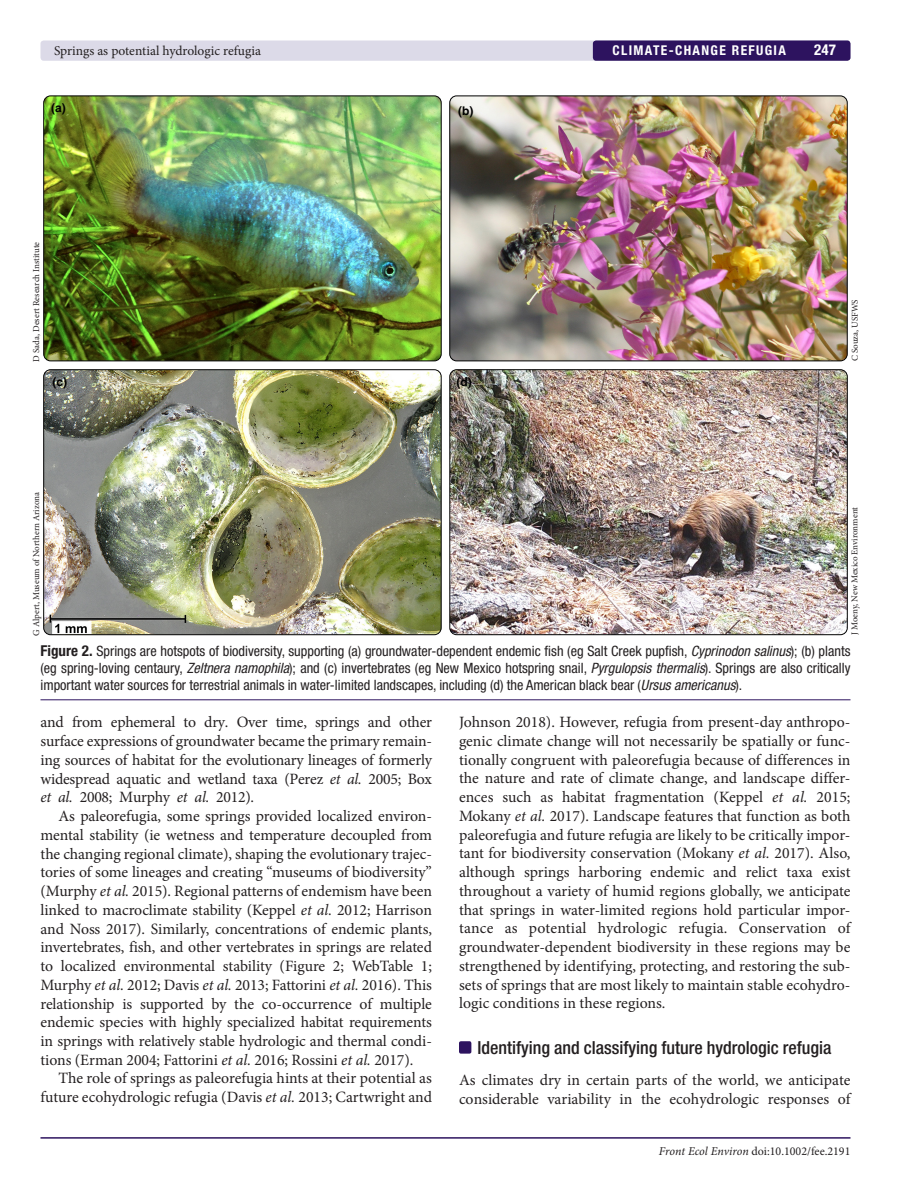
<style>
.page{position:relative;width:918px;height:1188px;background:#fff}
.page>*{position:absolute;margin:0;border:0;box-sizing:border-box;transform-origin:0 0}
.t1{font:500 condensed 18px "Helvetica Neue LT Std";color:#231f20}
.t2{font:15.75px/18.8px "Minion Pro";color:#231f20;text-align:justify}
.t3{font:700 condensed 15px "Helvetica Neue LT Std";color:#fff}
.t4{font:condensed 14.25px/17.2px "Helvetica Neue LT Std";color:#231f20;text-align:justify}
.t5{font:13.5px "Minion Pro";color:#231f20}
.t6{font:700 condensed 13.5px "Helvetica Neue LT Std";letter-spacing:.1em;color:#fff}
.t7{font:12px "Minion Pro";color:#231f20}
.t8{font:700 12px "Helvetica";color:#000}
.t9{font:9px "Minion Pro";color:#231f20}
.s1{font-weight:700;font-size:15px}
.s2{font-style:italic}
</style>
<div class="page">
<hr style="left:40px;top:1137px;width:810px;height:2px;background:#2d135f">
<div style="left:40px;top:40px;width:811px;height:21px;background:#dcdae8;border-radius:3px"></div>
<div style="left:593px;top:40px;width:257px;height:21px;background:#2d135f;border-radius:3px"></div>
<div style="left:459px;top:1041px;width:12px;height:13px;background:#2d135f;border-radius:2px"></div>
<hr style="left:40px;top:699px;width:810px;height:1px;background:#2d135f">
<img style="left:44px;top:96px;width:397px;height:265px">
<div style="left:43px;top:96px;width:399px;height:265px;border:1px solid #000;border-radius:7px"></div>
<img style="left:450px;top:96px;width:397px;height:265px">
<div style="left:449px;top:96px;width:399px;height:265px;border:1px solid #000;border-radius:7px"></div>
<img style="left:44px;top:371px;width:397px;height:264px">
<div style="left:43px;top:369px;width:399px;height:266px;border:1px solid #000;border-radius:7px"></div>
<img style="left:450px;top:371px;width:397px;height:264px">
<div style="left:449px;top:369px;width:399px;height:266px;border:1px solid #000;border-radius:7px"></div>
<p class="t5" style="left:54px;top:42px;width:209px">Springs as potential hydrologic refugia</p>
<p class="t6" style="left:613px;top:42px;width:175px">CLIMATE-CHANGE REFUGIA</p>
<p class="t3" style="left:814px;top:41px;width:23px">247</p>
<p class="t8" style="left:51px;top:100px;width:16px">(a)</p>
<p class="t8" style="left:458px;top:103px;width:17px">(b)</p>
<p class="t9" style="left:30px;top:362px;width:121px;rotate:-90deg">D Sada, Desert Research Institute</p>
<p class="t8" style="left:53px;top:375px;width:16px">(c)</p>
<p class="t8" style="left:456px;top:374px;width:17px">(d)</p>
<p class="t9" style="left:30px;top:636px;width:145px;rotate:-90deg">G Alpert, Museum of Northern Arizona</p>
<p class="t9" style="left:849px;top:361px;width:63px;rotate:-90deg">C Souza, USFWS</p>
<p class="t9" style="left:849px;top:635px;width:130px;rotate:-90deg">J Moeny, New Mexico Environment</p>
<p class="t4" style="left:40px;top:642px;width:812px"><span class="s1">Figure 2.</span> Springs are hotspots of biodiversity, supporting (a) groundwater-dependent endemic fish (eg Salt Creek pupfish, <span class="s2">Cyprinodon salinus</span>); (b) plants (eg spring-loving centaury, <span class="s2">Zeltnera namophila</span>); and (c) invertebrates (eg New Mexico hotspring snail, <span class="s2">Pyrgulopsis thermalis</span>). Springs are also critically important water sources for terrestrial animals in water-limited landscapes, including (d) the American black bear (<span class="s2">Ursus americanus</span>).</p>
<p class="t2" style="left:40px;top:713px;width:393px">and from ephemeral to dry. Over time, springs and other surface expressions of groundwater became the primary remain&shy;ing sources of habitat for the evolutionary lineages of formerly widespread aquatic and wetland taxa (Perez <span class="s2">et al.</span> 2005; Box <span class="s2">et al.</span> 2008; Murphy <span class="s2">et al.</span> 2012).</p>
<p class="t2" style="left:40px;top:807px;width:393px;text-indent:18px">As paleorefugia, some springs provided localized environ&shy;mental stability (ie wetness and temperature decoupled from the changing regional climate), shaping the evolutionary trajec&shy;tories of some lineages and creating “museums of biodiversity” (Murphy <span class="s2">et al.</span> 2015). Regional patterns of endemism have been linked to macroclimate stability (Keppel <span class="s2">et al.</span> 2012; Harrison and Noss 2017). Similarly, concentrations of endemic plants, invertebrates, fish, and other vertebrates in springs are related to localized environmental stability (Figure 2; WebTable 1; Murphy <span class="s2">et al.</span> 2012; Davis <span class="s2">et al.</span> 2013; Fattorini <span class="s2">et al.</span> 2016). This relationship is supported by the co-occurrence of multiple endemic species with highly specialized habitat requirements in springs with relatively stable hydrologic and thermal condi&shy;tions (Erman 2004; Fattorini <span class="s2">et al.</span> 2016; Rossini <span class="s2">et al.</span> 2017).</p>
<p class="t2" style="left:40px;top:1069px;width:393px;text-align:right">The role of springs as paleorefugia hints at their potential as future ecohydrologic refugia (Davis <span class="s2">et al.</span> 2013; Cartwright and</p>
<p class="t2" style="left:459px;top:713px;width:393px">Johnson 2018). However, refugia from present-day anthropo&shy;genic climate change will not necessarily be spatially or func&shy;tionally congruent with paleorefugia because of differences in the nature and rate of climate change, and landscape differ&shy;ences such as habitat fragmentation (Keppel <span class="s2">et al.</span> 2015; Mokany <span class="s2">et al.</span> 2017). Landscape features that function as both paleorefugia and future refugia are likely to be critically impor&shy;tant for biodiversity conservation (Mokany <span class="s2">et al.</span> 2017). Also, although springs harboring endemic and relict taxa exist throughout a variety of humid regions globally, we anticipate that springs in water-limited regions hold particular impor&shy;tance as potential hydrologic refugia. Conservation of groundwater-dependent biodiversity in these regions may be strengthened by identifying, protecting, and restoring the sub&shy;sets of springs that are most likely to maintain stable ecohydro&shy;logic conditions in these regions.</p>
<p class="t1" style="left:477px;top:1037px;width:356px">Identifying and classifying future hydrologic refugia</p>
<p class="t2" style="left:459px;top:1071px;width:393px">As climates dry in certain parts of the world, we anticipate considerable variability in the ecohydrologic responses of</p>
<p class="t7" style="left:659px;top:1144px;width:193px"><span class="s2">Front Ecol Environ</span> doi:10.1002/fee.2191</p>
</div>
